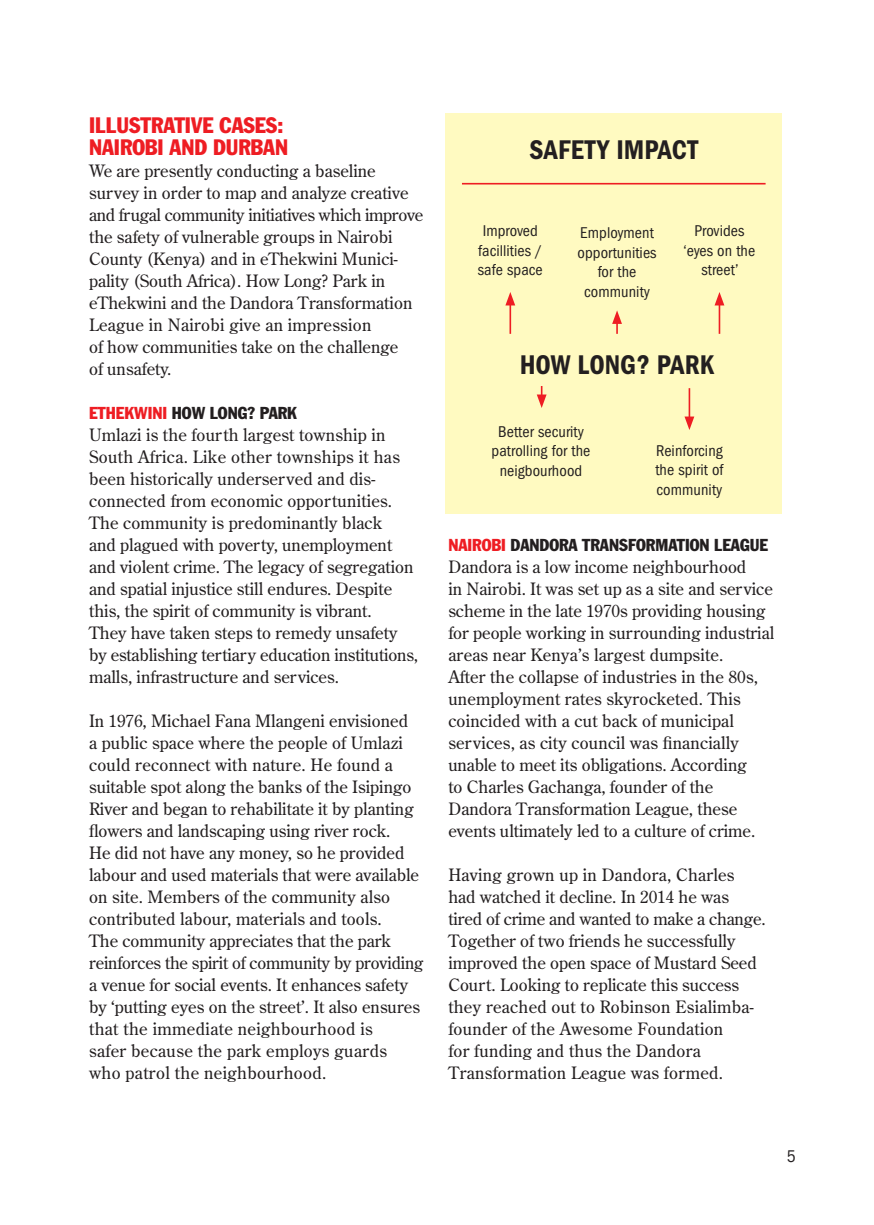
<style>
.page{position:relative;width:874px;height:1225px;background:#fff}
.page>*{position:absolute;margin:0;border:0;box-sizing:border-box;transform-origin:0 0}
.t1{font:600 condensed 28px "Franklin Gothic";color:#231f20}
.t2{font:condensed 22px/22px "Franklin Gothic";color:#ee1d23}
.t3{font:condensed 17.6px "Franklin Gothic";color:#231f20}
.t4{font:17px/22px "Century Old Style";color:#231f20}
.t5{font:condensed 17px "Franklin Gothic";color:#231f20}
.t6{font:condensed 16.2px/19.4px "Franklin Gothic";letter-spacing:.005em;color:#231f20;text-align:center}
.s1{color:#ee1d23}
</style>
<div class="page">
<div style="left:445px;top:113px;width:336px;height:400px;background:#fffac1"></div>
<hr style="left:461px;top:183px;width:304px;height:1px;background:#ee1d23">
<svg style="left:536px;top:386px;width:10px;height:22px"></svg>
<hr style="left:688px;top:388px;width:2px;height:32px;background:#ee1d23">
<svg style="left:684px;top:416px;width:10px;height:14px"></svg>
<hr style="left:718px;top:302px;width:2px;height:32px;background:#ee1d23">
<svg style="left:714px;top:292px;width:10px;height:13px"></svg>
<hr style="left:509px;top:302px;width:2px;height:32px;background:#ee1d23">
<svg style="left:505px;top:292px;width:10px;height:13px"></svg>
<svg style="left:612px;top:310px;width:9px;height:24px"></svg>
<p class="t2" style="left:89px;top:114px;width:200px">ILLUSTRATIVE CASES:<br>NAIROBI AND DURBAN</p>
<p class="t4" style="left:89px;top:160px;width:335px">We are presently conducting a baseline survey in order to map and analyze creative and frugal community initiatives which improve the safety of vulnerable groups in Nairobi County (Kenya) and in eThekwini Munici&shy;pality (South Africa). How Long? Park in eThekwini and the Dandora Transformation League in Nairobi give an impression<br>of how communities take on the challenge<br>of unsafety.</p>
<p class="t5" style="left:89px;top:403px;width:209px"><span class="s1">ETHEKWINI</span> HOW LONG? PARK</p>
<p class="t4" style="left:89px;top:424px;width:330px">Umlazi is the fourth largest township in South Africa. Like other townships it has been historically underserved and dis&shy;connected from economic opportunities.<br>The community is predominantly black<br>and plagued with poverty, unemployment and violent crime. The legacy of segregation and spatial injustice still endures. Despite this, the spirit of community is vibrant.<br>They have taken steps to remedy unsafety by establishing tertiary education institutions, malls, infrastructure and services.</p>
<p class="t4" style="left:89px;top:710px;width:336px">In 1976, Michael Fana Mlangeni envisioned<br>a public space where the people of Umlazi could reconnect with nature. He found a suitable spot along the banks of the Isipingo River and began to rehabilitate it by planting flowers and landscaping using river rock.<br>He did not have any money, so he provided labour and used materials that were available on site. Members of the community also contributed labour, materials and tools.<br>The community appreciates that the park reinforces the spirit of community by providing a venue for social events. It enhances safety by ‘putting eyes on the street’. It also ensures that the immediate neighbourhood is<br>safer because the park employs guards<br>who patrol the neighbourhood.</p>
<h1 class="t1" style="left:529px;top:134px;width:170px">SAFETY IMPACT</h1>
<p class="t6" style="left:477px;top:221px;width:66px">Improved facillities / safe space</p>
<p class="t6" style="left:577px;top:223px;width:80px">Employment opportunities for the community</p>
<p class="t6" style="left:683px;top:221px;width:73px">Provides ‘eyes on the street’</p>
<h1 class="t1" style="left:519px;top:349px;width:196px">HOW LONG? PARK</h1>
<p class="t6" style="left:491px;top:422px;width:100px">Better security patrolling for the neigbourhood</p>
<p class="t6" style="left:655px;top:441px;width:70px;text-align:justify">Reinforcing the spirit of community</p>
<p class="t5" style="left:448px;top:535px;width:321px"><span class="s1">NAIROBI</span> DANDORA TRANSFORMATION LEAGUE</p>
<p class="t4" style="left:448px;top:556px;width:327px">Dandora is a low income neighbourhood<br>in Nairobi. It was set up as a site and service scheme in the late 1970s providing housing for people working in surrounding industrial areas near Kenya’s largest dumpsite.<br>After the collapse of industries in the 80s, unemployment rates skyrocketed. This coincided with a cut back of municipal services, as city council was financially unable to meet its obligations. According<br>to Charles Gachanga, founder of the Dandora Transformation League, these events ultimately led to a culture of crime.</p>
<p class="t4" style="left:448px;top:864px;width:318px">Having grown up in Dandora, Charles had watched it decline. In 2014 he was tired of crime and wanted to make a change.<br>Together of two friends he successfully improved the open space of Mustard Seed Court. Looking to replicate this success they reached out to Robinson Esialimba&shy;founder of the Awesome Foundation<br>for funding and thus the Dandora Transformation League was formed.</p>
<p class="t3" style="left:786px;top:1146px;width:10px">5</p>
</div>
